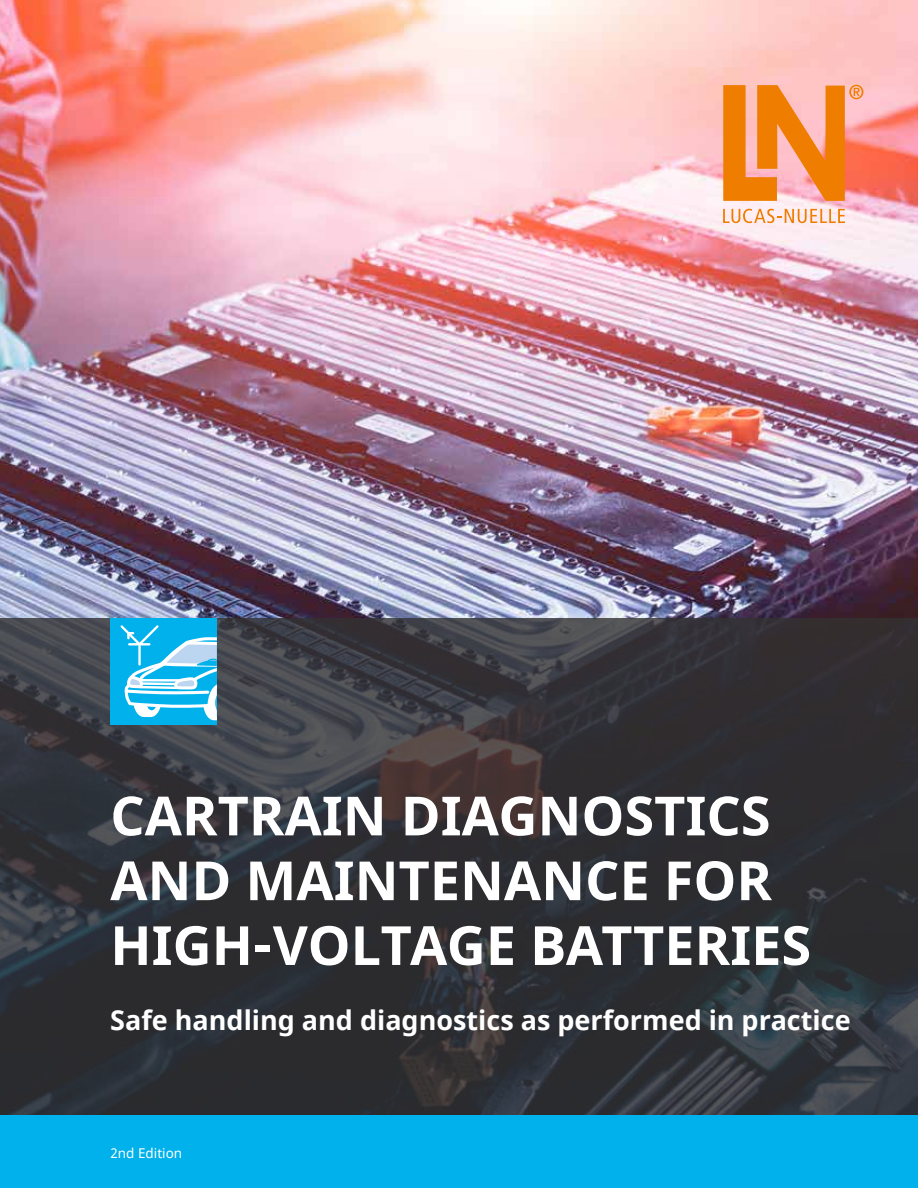
<style>
.page{position:relative;width:918px;height:1188px;background:#fff}
.page>*{position:absolute;margin:0;border:0;box-sizing:border-box;transform-origin:0 0}
.t1{font:700 54px/64.8px "Noto Sans";color:#fff}
.t2{font:700 27px "Noto Sans";color:#fff}
.t3{font:13.5px "Noto Sans";color:#fff}
</style>
<div class="page">
<img style="left:0;top:0;width:918px;height:618px">
<svg style="left:0;top:618px;width:918px;height:498px;background:#323338"></svg>
<div style="left:0;top:1116px;width:918px;height:72px;background:#00b1eb"></div>
<div style="left:111px;top:618px;width:106px;height:107px;background:#00b1eb"></div>
<svg style="left:120px;top:625px;width:97px;height:95px"></svg>
<svg style="left:723px;top:209px;width:122px;height:14px"></svg>
<svg style="left:723px;top:85px;width:140px;height:116px;background:#f4944e"></svg>
<p class="t1" style="left:110px;top:785px;width:702px">CARTRAIN DIAGNOSTICS<br>AND MAINTENANCE FOR<br>HIGH-VOLTAGE BATTERIES</p>
<p class="t2" style="left:110px;top:1001px;width:742px">Safe handling and diagnostics as performed in practice</p>
<p class="t3" style="left:111px;top:1144px;width:73px">2nd Edition</p>
</div>
